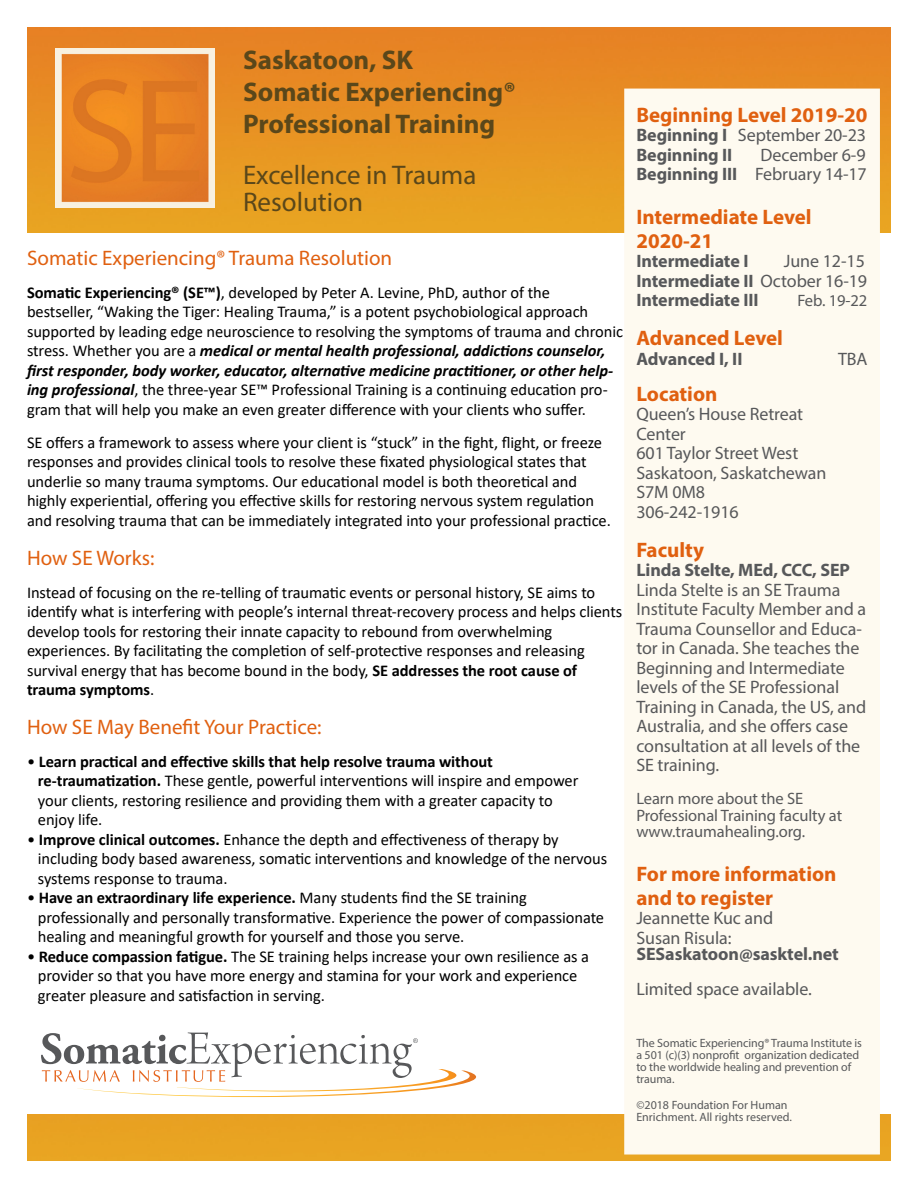
<style>
.page{position:relative;width:918px;height:1188px;background:#fff}
.page>*{position:absolute;margin:0;border:0;box-sizing:border-box;transform-origin:0 0}
.t1{font:700 27px/32.4px "Myriad Pro";color:#5a471a}
.t2{font:27px/27px "Myriad Pro";color:#5a471a}
.t3{font:700 21px/24px "Myriad Pro";color:#e06010}
.t4{font:21px "Myriad Pro";color:#e06010}
.t5{font:18px/19.5px "Myriad Pro";letter-spacing:-.005em;color:#57585a}
.t6{font:700 18px "Myriad Pro";letter-spacing:-.005em;color:#57585a}
.t7{font:16.5px/19.5px "Calibri";letter-spacing:-.005em;color:#000}
.t8{font:16.5px/16.5px "Myriad Pro";letter-spacing:-.005em;color:#57585a}
.t9{font:12px/12px "Myriad Pro";letter-spacing:-.005em;color:#57585a}
.s1{font-weight:700}
.s2{font-weight:700;font-style:italic}
.s3{font-weight:400}
</style>
<div class="page">
<div style="left:27px;top:1115px;width:864px;height:46px;background:#e9a322"></div>
<img style="left:27px;top:28px;width:864px;height:204px">
<img style="left:55px;top:48px;width:159px;height:159px">
<svg style="left:41px;top:1032px;width:435px;height:65px"></svg>
<div style="left:624px;top:89px;width:256px;height:1066px;background:#fefaf0"></div>
<h1 class="t1" style="left:243px;top:42px;width:274px">Saskatoon, SK<br>Somatic Experiencing®<br>Professional Training</h1>
<h1 class="t2" style="left:243px;top:161px;width:235px">Excellence in Trauma<br>Resolution</h1>
<p class="t4" style="left:27px;top:245px;width:367px">Somatic Experiencing® Trauma Resolution</p>
<p class="t7" style="left:27px;top:282px;width:598px"><span class="s1">Somatic Experiencing® (SE™)</span>, developed by Peter A. Levine, PhD, author of the<br>bestseller, “Waking the Tiger: Healing Trauma,” is a potent psychobiological approach supported by leading edge neuroscience to resolving the symptoms of trauma and chronic stress. Whether you are a <span class="s2">medical or mental health professional, addictions counselor, first responder, body worker, educator, alternative medicine practitioner, or other help&shy;ing professional</span>, the three-year SE™ Professional Training is a continuing education pro&shy;gram that will help you make an even greater difference with your clients who suffer.</p>
<p class="t7" style="left:27px;top:432px;width:585px">SE offers a framework to assess where your client is “stuck” in the fight, flight, or freeze responses and provides clinical tools to resolve these fixated physiological states that underlie so many trauma symptoms. Our educational model is both theoretical and highly experiential, offering you effective skills for restoring nervous system regulation and resolving trauma that can be immediately integrated into your professional practice.</p>
<p class="t4" style="left:27px;top:545px;width:129px">How SE Works:</p>
<p class="t7" style="left:27px;top:582px;width:597px">Instead of focusing on the re-telling of traumatic events or personal history, SE aims to identify what is interfering with people’s internal threat-recovery process and helps clients develop tools for restoring their innate capacity to rebound from overwhelming experiences. By facilitating the completion of self-protective responses and releasing survival energy that has become bound in the body, <span class="s1">SE addresses the root cause of trauma symptoms</span>.</p>
<p class="t4" style="left:27px;top:714px;width:296px">How SE May Benefit Your Practice:</p>
<p class="t7" style="left:38px;top:751px;width:542px;text-indent:-11px">• <span class="s1">Learn practical and effective skills that help resolve trauma without re-traumatization.</span> These gentle, powerful interventions will inspire and empower your clients, restoring resilience and providing them with a greater capacity to enjoy life.</p>
<p class="t7" style="left:38px;top:829px;width:571px;text-indent:-11px">• <span class="s1">Improve clinical outcomes.</span> Enhance the depth and effectiveness of therapy by including body based awareness, somatic interventions and knowledge of the nervous systems response to trauma.</p>
<p class="t7" style="left:38px;top:888px;width:568px;text-indent:-11px">• <span class="s1">Have an extraordinary life experience.</span> Many students find the SE training professionally and personally transformative. Experience the power of compassionate healing and meaningful growth for yourself and those you serve.</p>
<p class="t7" style="left:38px;top:946px;width:553px;text-indent:-11px">• <span class="s1">Reduce compassion fatigue.</span> The SE training helps increase your own resilience as a provider so that you have more energy and stamina for your work and experience greater pleasure and satisfaction in serving.</p>
<p class="t3" style="left:636px;top:102px;width:233px">Beginning Level 2019-20</p>
<p class="t5" style="left:636px;top:125px;width:231px"><span class="s1">Beginning I</span> September 20-23</p>
<p class="t6" style="left:636px;top:143px;width:97px">Beginning II</p>
<p class="t5" style="left:761px;top:144px;width:107px">December 6-9</p>
<p class="t5" style="left:636px;top:164px;width:232px"><span class="s1">Beginning III</span> February 14-17</p>
<p class="t3" style="left:636px;top:204px;width:177px">Intermediate Level<br>2020-21</p>
<p class="t6" style="left:636px;top:249px;width:114px">Intermediate I</p>
<p class="t5" style="left:784px;top:251px;width:83px">June 12-15</p>
<p class="t6" style="left:636px;top:269px;width:232px">Intermediate II <span class="s3">October 16-19</span></p>
<p class="t6" style="left:636px;top:288px;width:124px">Intermediate III</p>
<p class="t8" style="left:797px;top:292px;width:71px">Feb. 19-22</p>
<p class="t3" style="left:636px;top:325px;width:148px">Advanced Level</p>
<p class="t6" style="left:636px;top:347px;width:108px">Advanced I, II</p>
<p class="t5" style="left:838px;top:348px;width:31px">TBA</p>
<p class="t3" style="left:636px;top:381px;width:83px">Location</p>
<p class="t5" style="left:636px;top:404px;width:168px">Queen’s House Retreat</p>
<p class="t5" style="left:636px;top:423px;width:51px">Center</p>
<p class="t5" style="left:636px;top:443px;width:163px">601 Taylor Street West</p>
<p class="t5" style="left:636px;top:462px;width:192px">Saskatoon, Saskatchewan</p>
<p class="t5" style="left:636px;top:482px;width:70px">S7M 0M8</p>
<p class="t5" style="left:636px;top:501px;width:104px">306-242-1916</p>
<p class="t3" style="left:636px;top:537px;width:69px">Faculty</p>
<p class="t5" style="left:636px;top:560px;width:231px"><span class="s1">Linda Stelte, MEd, CCC, SEP<br></span>Linda Stelte is an SE Trauma<br>Institute Faculty Member and a<br>Trauma Counsellor and Educa&shy;tor in Canada. She teaches the<br>Beginning and Intermediate levels of the SE Professional<br>Training in Canada, the US, and<br>Australia, and she offers case consultation at all levels of the<br>SE training.</p>
<p class="t8" style="left:636px;top:790px;width:207px">Learn more about the SE<br>Professional Training faculty at</p>
<p class="t8" style="left:636px;top:823px;width:170px">www.traumahealing.org.</p>
<p class="t3" style="left:636px;top:861px;width:202px">For more information and to register</p>
<p class="t5" style="left:636px;top:908px;width:138px">Jeannette Kuc and</p>
<p class="t5" style="left:636px;top:927px;width:97px">Susan Risula:</p>
<p class="t6" style="left:636px;top:942px;width:204px">SESaskatoon@sasktel.net</p>
<p class="t5" style="left:636px;top:978px;width:177px">Limited space available.</p>
<p class="t9" style="left:636px;top:1037px;width:227px">The Somatic Experiencing® Trauma Institute is a 501 (c)(3) nonprofit organization dedicated to the worldwide healing and prevention of trauma.</p>
<p class="t9" style="left:636px;top:1098px;width:157px">©2018 Foundation For Human<br>Enrichment. All rights reserved.</p>
</div>
